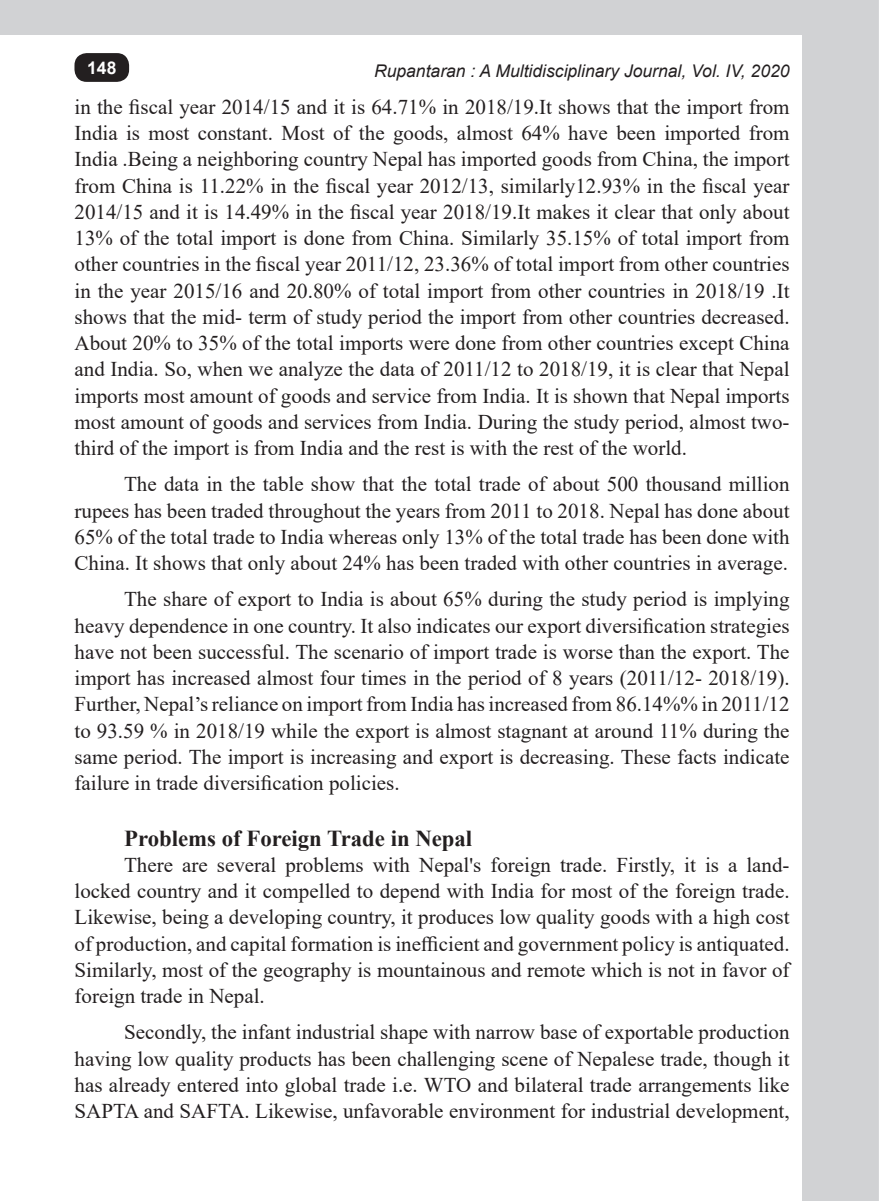
<style>
.page{position:relative;width:879px;height:1201px;background:#fff}
.page>*{position:absolute;margin:0;border:0;box-sizing:border-box;transform-origin:0 0}
.No_Spacing{font:700 22.75px "Times New Roman";color:#231f20}
.No_Spacing-2{font:21px/26.2px "Times New Roman";color:#231f20;text-align:justify}
.t1{font:italic 17.5px "Arial";color:#231f20}
.t2{font:700 17.5px "Arial";color:#fff}
</style>
<div class="page">
<div style="left:801px;top:0;width:77px;height:1200px;background:#d1d2d4"></div>
<div style="left:0;top:0;width:801px;height:35px;background:#d1d2d4"></div>
<div style="left:74px;top:53px;width:55px;height:29px;background:#231f20;border-radius:12px"></div>
<p class="t2" style="left:87px;top:56px;width:31px">148</p>
<p class="t1" style="left:374px;top:59px;width:417px">Rupantaran : A Multidisciplinary Journal, Vol. IV, 2020</p>
<p class="No_Spacing-2" style="left:74px;top:93px;width:716px">in the fiscal year 2014/15 and it is 64.71% in 2018/19.It shows that the import from India is most constant. Most of the goods, almost 64% have been imported from India .Being a neighboring country Nepal has imported goods from China, the import from China is 11.22% in the fiscal year 2012/13, similarly12.93% in the fiscal year 2014/15 and it is 14.49% in the fiscal year 2018/19.It makes it clear that only about 13% of the total import is done from China. Similarly 35.15% of total import from other countries in the fiscal year 2011/12, 23.36% of total import from other countries in the year 2015/16 and 20.80% of total import from other countries in 2018/19 .It shows that the mid- term of study period the import from other countries decreased.<br>About 20% to 35% of the total imports were done from other countries except China and India. So, when we analyze the data of 2011/12 to 2018/19, it is clear that Nepal imports most amount of goods and service from India. It is shown that Nepal imports most amount of goods and services from India. During the study period, almost two&shy;third of the import is from India and the rest is with the rest of the world.</p>
<p class="No_Spacing-2" style="left:74px;top:470px;width:716px;text-indent:50px">The data in the table show that the total trade of about 500 thousand million rupees has been traded throughout the years from 2011 to 2018. Nepal has done about 65% of the total trade to India whereas only 13% of the total trade has been done with China. It shows that only about 24% has been traded with other countries in average.</p>
<p class="No_Spacing-2" style="left:74px;top:585px;width:716px;text-indent:50px">The share of export to India is about 65% during the study period is implying heavy dependence in one country. It also indicates our export diversification strategies have not been successful. The scenario of import trade is worse than the export. The import has increased almost four times in the period of 8 years (2011/12- 2018/19).<br>Further, Nepal’s reliance on import from India has increased from 86.14%% in 2011/12 to 93.59 % in 2018/19 while the export is almost stagnant at around 11% during the same period. The import is increasing and export is decreasing. These facts indicate failure in trade diversification policies.</p>
<p class="No_Spacing" style="left:124px;top:822px;width:349px">Problems of Foreign Trade in Nepal</p>
<p class="No_Spacing-2" style="left:74px;top:851px;width:716px;text-indent:50px">There are several problems with Nepal's foreign trade. Firstly, it is a land&shy;locked country and it compelled to depend with India for most of the foreign trade.<br>Likewise, being a developing country, it produces low quality goods with a high cost of production, and capital formation is inefficient and government policy is antiquated.<br>Similarly, most of the geography is mountainous and remote which is not in favor of foreign trade in Nepal.</p>
<p class="No_Spacing-2" style="left:74px;top:1018px;width:716px;text-indent:50px">Secondly, the infant industrial shape with narrow base of exportable production having low quality products has been challenging scene of Nepalese trade, though it has already entered into global trade i.e. WTO and bilateral trade arrangements like SAPTA and SAFTA. Likewise, unfavorable environment for industrial development,</p>
</div>
